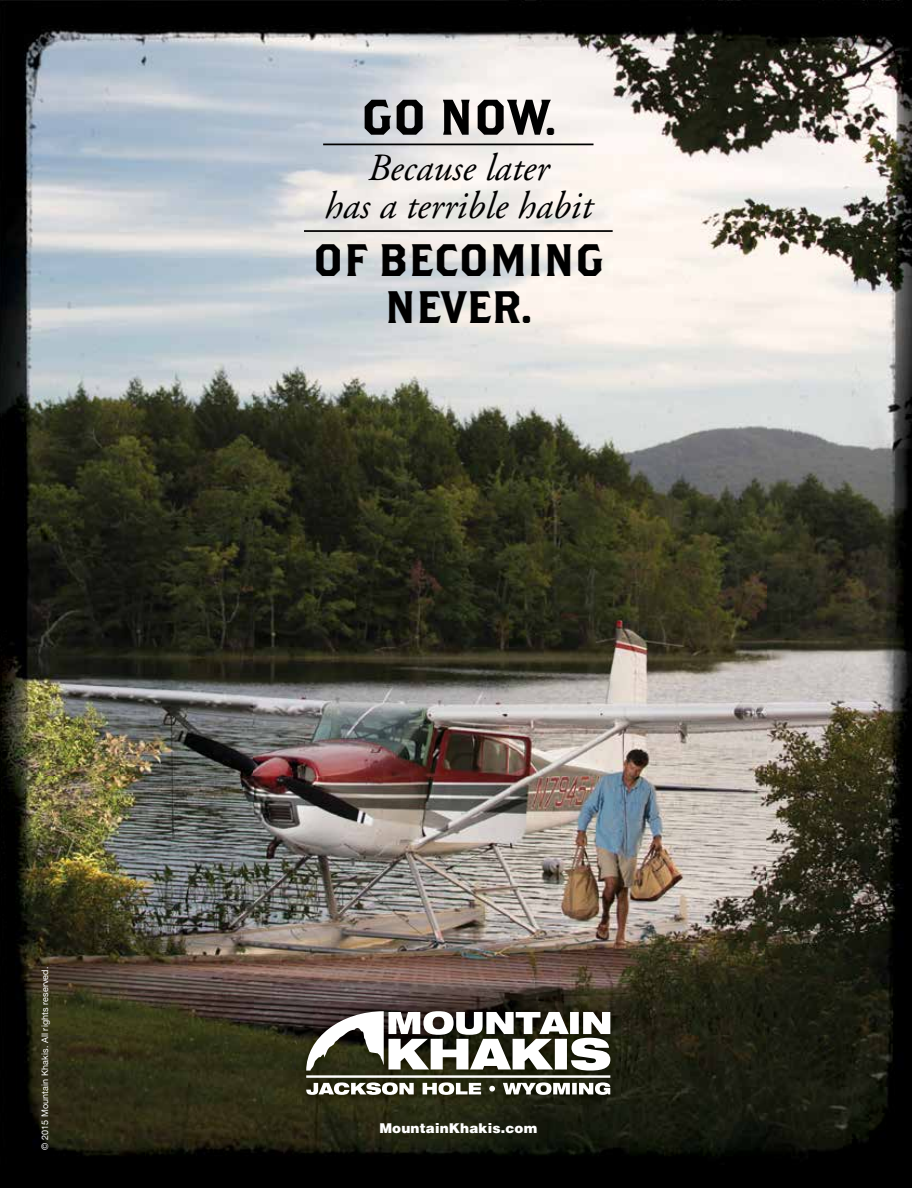
<style>
.page{position:relative;width:918px;height:1188px;background:#fff}
.page>*{position:absolute;margin:0;border:0;box-sizing:border-box;transform-origin:0 0}
.t1{font:49.95px "Brothers";color:#000}
.t2{font:45.45px/47.5px "Brothers";color:#000;text-align:center}
.t3{font:italic 38.4px/38.5px "Adobe Garamond";color:#000;text-align:center}
.t4{font:900 13.5px "Helvetica";letter-spacing:.01em;color:#fff}
.t5{font:9px "Helvetica Neue";letter-spacing:.01em;color:#fff}
.s1{font-size:37.65px}
</style>
<div class="page">
<img style="left:0;top:0;width:766px;height:1035px">
<img style="left:766px;top:0;width:146px;height:1188px">
<img style="left:0;top:1035px;width:305px;height:153px">
<img style="left:613px;top:1035px;width:153px;height:153px">
<img style="left:305px;top:1105px;width:308px;height:83px">
<img style="left:296px;top:1001px;width:324px;height:104px">
<svg style="left:306px;top:1011px;width:304px;height:84px"></svg>
<hr style="left:323px;top:144px;width:271px;height:1px;background:#000">
<hr style="left:304px;top:230px;width:309px;height:2px;background:#000">
<p class="t5" style="left:40px;top:1150px;width:185px;rotate:-90deg">© 2015 Mountain Khakis. All rights reserved.</p>
<h1 class="t1" style="left:361px;top:87px;width:197px">GO NOW<span class="s1">.</span></h1>
<h3 class="t3" style="left:324px;top:150px;width:269px">Because later<br>has a terrible habit</h3>
<h2 class="t2" style="left:313px;top:234px;width:293px">OF BECOMING<br>NEVER<span class="s1">.</span></h2>
<h3 class="t4" style="left:379px;top:1119px;width:159px">MountainKhakis.com</h3>
</div>
